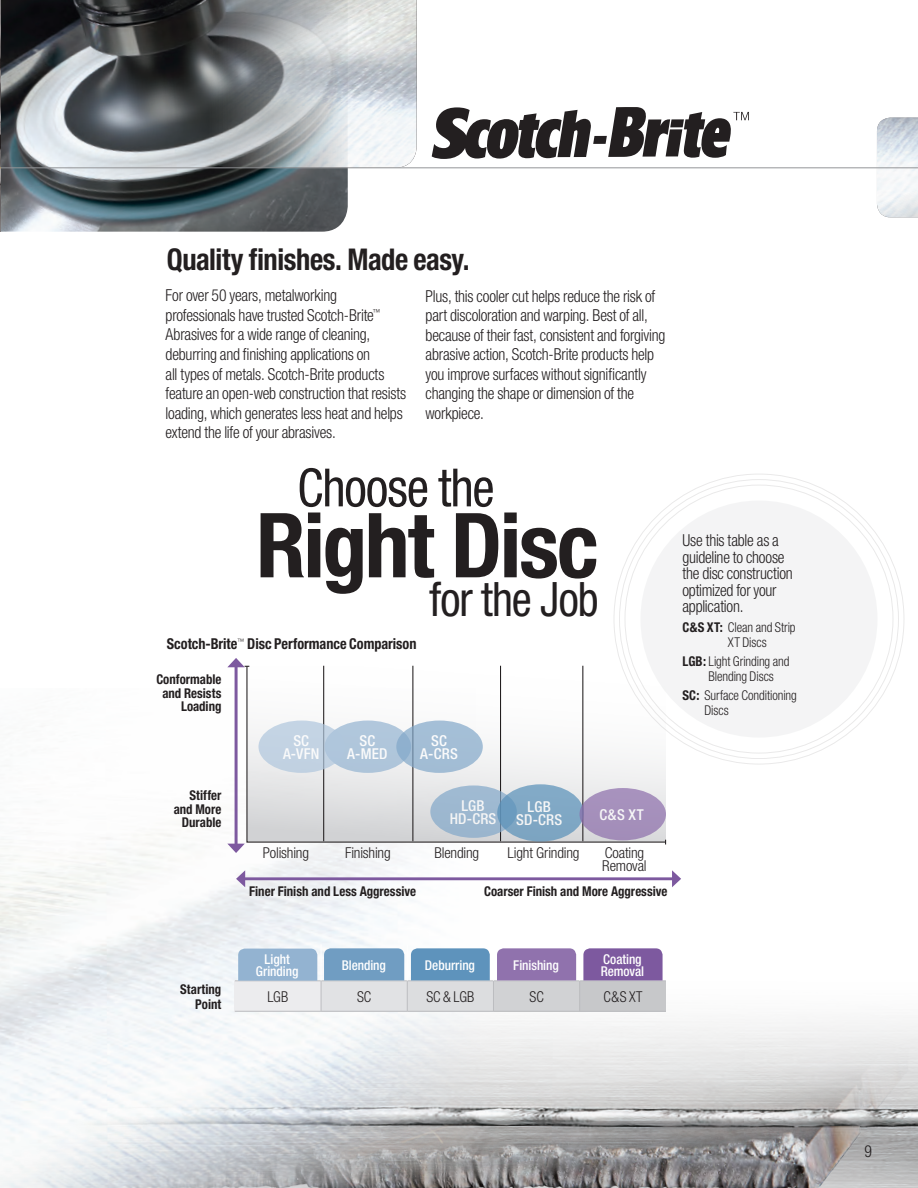
<style>
.page{position:relative;width:918px;height:1188px;background:#fff}
.page>*{position:absolute;margin:0;border:0;box-sizing:border-box;transform-origin:0 0}
.Page_Headline{font:700 condensed 89.7px "Helvetica Neue";letter-spacing:-.025em;color:#231f20}
.Page_Headline-2{font:condensed 52.8px "Helvetica Neue";letter-spacing:-.02em;color:#231f20;scale:.95 1}
.Page_Headline-3{font:condensed 47.55px "Helvetica Neue";letter-spacing:-.02em;color:#231f20;scale:.95 1}
.Body_Subhead_2{font:700 condensed 30px "Helvetica Neue";letter-spacing:-.015em;color:#231f20;scale:.95 1}
.Body_Copy{font:300 condensed 16.5px/19.5px "Helvetica Neue";letter-spacing:-.015em;color:#231f20;scale:.95 1}
.Body_Copy-2{font:300 condensed 15px/13.5px "Helvetica Neue";letter-spacing:-.01em;color:#231f20}
.t1{font:500 condensed 15px/12.9px "Helvetica Neue";letter-spacing:.01em;color:#fff;text-align:center}
.Table_Head{font:700 condensed 15px "Helvetica Neue";letter-spacing:-.005em;color:#231f20;scale:.95 1}
.Body_Copy-3{font:300 condensed 15px "Helvetica Neue";letter-spacing:-.01em;color:#231f20;scale:.95 1}
.Body_Copy-4{font:300 condensed 13.5px/15px "Helvetica Neue";letter-spacing:-.005em;color:#231f20;scale:.95 1}
.t2{font:700 condensed 13.5px/13.5px "Helvetica Neue";color:#231f20;text-align:right;scale:.95 1}
.t3{font:700 condensed 13.5px "Helvetica Neue";color:#231f20;scale:.96 1}
.t4{font:500 condensed 13.5px/12px "Helvetica Neue";letter-spacing:-.005em;color:#fff;text-align:center}
.s1{font-weight:700}
</style>
<div class="page">
<img style="left:621px;top:1022px;width:297px;height:166px">
<img style="left:0;top:688px;width:621px;height:500px">
<svg style="left:246px;top:665px;width:421px;height:178px"></svg>
<hr style="left:412px;top:666px;width:1px;height:175px;background:#231f20">
<hr style="left:235px;top:665px;width:3px;height:181px;background:#7d599f">
<svg style="left:227px;top:658px;width:22px;height:9px"></svg>
<svg style="left:227px;top:844px;width:18px;height:9px"></svg>
<hr style="left:243px;top:877px;width:432px;height:3px;background:#7d599f">
<svg style="left:672px;top:870px;width:9px;height:17px"></svg>
<svg style="left:236px;top:870px;width:9px;height:17px"></svg>
<hr style="left:323px;top:666px;width:1px;height:175px;background:#231f20">
<hr style="left:500px;top:666px;width:1px;height:175px;background:#231f20">
<hr style="left:582px;top:666px;width:1px;height:175px;background:#231f20">
<div style="left:235px;top:981px;width:86px;height:30px;background:#ececee"></div>
<div style="left:321px;top:981px;width:86px;height:30px;background:#e1e2e4"></div>
<div style="left:407px;top:981px;width:86px;height:30px;background:#dcdddf"></div>
<div style="left:493px;top:981px;width:87px;height:30px;background:#d1d2d4"></div>
<div style="left:580px;top:981px;width:86px;height:30px;background:#c7c8ca"></div>
<hr style="left:235px;top:980px;width:86px;height:1px;background:#bcbdc0">
<hr style="left:407px;top:980px;width:86px;height:1px;background:#bcbdc0">
<hr style="left:493px;top:980px;width:87px;height:1px;background:#bcbdc0">
<hr style="left:580px;top:980px;width:86px;height:1px;background:#bcbdc0">
<hr style="left:235px;top:1011px;width:86px;height:1px;background:#bcbdc0">
<hr style="left:407px;top:1011px;width:86px;height:1px;background:#bcbdc0">
<hr style="left:493px;top:1011px;width:87px;height:1px;background:#bcbdc0">
<hr style="left:580px;top:1011px;width:86px;height:1px;background:#bcbdc0">
<hr style="left:321px;top:981px;width:1px;height:30px;background:#bcbdc0">
<hr style="left:407px;top:981px;width:1px;height:30px;background:#bcbdc0">
<hr style="left:493px;top:981px;width:1px;height:30px;background:#bcbdc0">
<hr style="left:579px;top:981px;width:1px;height:30px;background:#bcbdc0">
<hr style="left:321px;top:980px;width:86px;height:1px;background:#bcbdc0">
<hr style="left:321px;top:1011px;width:86px;height:1px;background:#bcbdc0">
<hr style="left:321px;top:944px;width:1px;height:36px;background:#fff">
<hr style="left:407px;top:944px;width:1px;height:36px;background:#fff">
<hr style="left:493px;top:944px;width:1px;height:36px;background:#fff">
<hr style="left:579px;top:944px;width:1px;height:36px;background:#fff">
<div style="left:238px;top:949px;width:79px;height:32px;background:#93b3d1"></div>
<div style="left:324px;top:948px;width:80px;height:32px;background:#709dc2"></div>
<div style="left:411px;top:948px;width:79px;height:32px;background:#5e93bc"></div>
<div style="left:497px;top:948px;width:79px;height:32px;background:#9072ad"></div>
<div style="left:583px;top:948px;width:80px;height:32px;background:#7d599f"></div>
<div style="left:325px;top:721px;width:86px;height:52px;background:#afc6db;border-radius:50%"></div>
<div style="left:258px;top:721px;width:87px;height:52px;background:linear-gradient(to right,#c9d7e5,#b5c9de);border-radius:50%"></div>
<svg style="left:396px;top:721px;width:87px;height:52px;background:#a1bcd4"></svg>
<div style="left:430px;top:785px;width:87px;height:53px;background:#9db8d0;border-radius:50%"></div>
<div style="left:497px;top:784px;width:87px;height:58px;background:linear-gradient(to right,#74a0c1,#89aec8);border-radius:50%"></div>
<div style="left:579px;top:788px;width:87px;height:52px;background:#a590bb;border-radius:50%"></div>
<svg style="left:432px;top:107px;width:317px;height:52px"></svg>
<svg style="left:619px;top:479px;width:280px;height:280px"></svg>
<div style="left:640px;top:501px;width:238px;height:237px;background:#f4f4f5;border-radius:50%"></div>
<img style="left:877px;top:118px;width:41px;height:99px">
<img style="left:1px;top:0;width:347px;height:232px">
<hr style="left:0;top:0;width:1px;height:232px;background:#231f20">
<hr style="left:1px;top:167px;width:917px;height:1px;background:#939598">
<img style="left:207px;top:0;width:210px;height:167px">
<p class="Body_Subhead_2" style="left:167px;top:241px;width:320px">Quality finishes. Made easy.</p>
<p class="Body_Copy" style="left:166px;top:286px;width:255px">For over 50 years, metalworking professionals have trusted Scotch-Brite<sup>™ </sup>Abrasives for a wide range of cleaning, deburring and finishing applications on<br>all types of metals. Scotch-Brite products feature an open-web construction that resists loading, which generates less heat and helps extend the life of your abrasives.</p>
<p class="Body_Copy" style="left:426px;top:286px;width:254px">Plus, this cooler cut helps reduce the risk of part discoloration and warping. Best of all, because of their fast, consistent and forgiving abrasive action, Scotch-Brite products help you improve surfaces without significantly changing the shape or dimension of the workpiece.</p>
<p class="Page_Headline-2" style="left:297px;top:457px;width:209px">Choose the</p>
<p class="Page_Headline" style="left:256px;top:491px;width:344px">Right Disc</p>
<p class="Page_Headline-3" style="left:430px;top:572px;width:180px">for the Job</p>
<p class="Table_Head" style="left:167px;top:635px;width:264px">Scotch-Brite<sup>™</sup> Disc Performance Comparison</p>
<p class="t2" style="left:156px;top:673px;width:70px">Conformable and Resists<br>Loading</p>
<p class="t2" style="left:174px;top:788px;width:52px">Stiffer and More<br>Durable</p>
<p class="t1" style="left:283px;top:734px;width:38px">SC<br>A-VFN</p>
<p class="t1" style="left:420px;top:734px;width:39px">SC<br>A-CRS</p>
<p class="t1" style="left:347px;top:734px;width:42px">SC<br>A-MED</p>
<p class="t1" style="left:450px;top:799px;width:48px">LGB<br>HD-CRS</p>
<p class="t1" style="left:516px;top:800px;width:48px">LGB<br>SD-CRS</p>
<p class="t1" style="left:599px;top:808px;width:46px">C&amp;S XT</p>
<p class="Body_Copy-2" style="left:263px;top:846px;width:48px">Polishing</p>
<p class="Body_Copy-2" style="left:345px;top:846px;width:47px">Finishing</p>
<p class="Body_Copy-2" style="left:434px;top:846px;width:46px">Blending</p>
<p class="Body_Copy-2" style="left:507px;top:846px;width:74px">Light Grinding</p>
<p class="Body_Copy-2" style="left:602px;top:846px;width:46px">Coating<br>Removal</p>
<p class="t3" style="left:249px;top:883px;width:175px">Finer Finish and Less Aggressive</p>
<p class="t3" style="left:484px;top:883px;width:193px">Coarser Finish and More Aggressive</p>
<p class="Body_Copy" style="left:682px;top:532px;width:118px;line-height:16.5px">Use this table as a guideline to choose the disc construction optimized for your application.</p>
<p class="Body_Copy-4" style="left:728px;top:619px;width:73px;text-indent:-45px"><span class="s1">C&amp;S XT:</span> Clean and Strip<br>XT Discs</p>
<p class="Body_Copy-4" style="left:708px;top:654px;width:87px;text-indent:-26px"><span class="s1">LGB:</span> Light Grinding and<br>Blending Discs</p>
<p class="Body_Copy-4" style="left:704px;top:688px;width:99px;text-indent:-22px"><span class="s1">SC:</span> Surface Conditioning<br>Discs</p>
<p class="t2" style="left:180px;top:982px;width:45px">Starting</p>
<p class="t2" style="left:195px;top:997px;width:29px">Point</p>
<p class="t4" style="left:256px;top:953px;width:44px">Light<br>Grinding</p>
<p class="t4" style="left:342px;top:959px;width:46px">Blending</p>
<p class="t4" style="left:425px;top:959px;width:52px">Deburring</p>
<p class="t4" style="left:513px;top:959px;width:47px">Finishing</p>
<p class="t4" style="left:601px;top:953px;width:45px;text-align:left">Coating<br>Removal</p>
<p class="Body_Copy-3" style="left:267px;top:988px;width:23px">LGB</p>
<p class="Body_Copy-3" style="left:357px;top:988px;width:17px">SC</p>
<p class="Body_Copy-3" style="left:426px;top:988px;width:52px">SC &amp; LGB</p>
<p class="Body_Copy-3" style="left:529px;top:988px;width:17px">SC</p>
<p class="Body_Copy-3" style="left:603px;top:988px;width:43px">C&amp;S XT</p>
<p class="Body_Copy" style="left:864px;top:1141px;width:9px">9</p>
</div>
